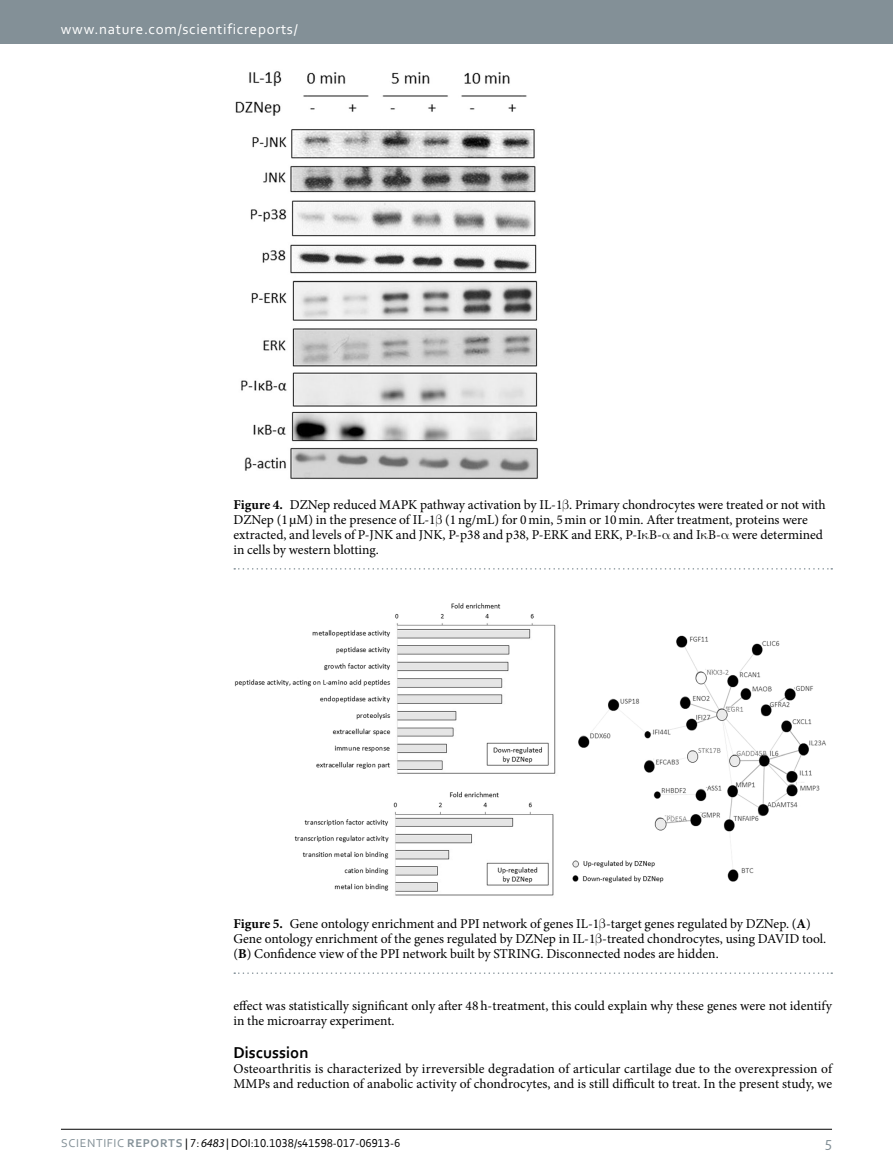
<style>
.page{position:relative;width:893px;height:1174px;background:#fff}
.page>*{position:absolute;margin:0;border:0;box-sizing:border-box;transform-origin:0 0}
.t1{font:700 16.5px "Corbel";color:#000}
.t2{font:15px "Corbel 2";letter-spacing:.045em;color:#fff}
.t3{font:15px "Corbel 2";color:#839097}
.t4{font:13.5px/15px "Minion Pro";color:#000}
.t5{font:12px "Corbel";color:#000}
.s1{font-weight:700}
.s2{font-family:"STIX General"}
.s3{font-family:"Corbel 2";color:#839097}
.s4{font-family:"Corbel Bold 2";color:#839097}
.s5{font-family:"Myriad Pro";font-style:italic}
</style>
<div class="page">
<div style="left:0;top:0;width:893px;height:43px;background:#839097"></div>
<hr style="left:61px;top:1129px;width:771px;height:1px;background:#000">
<img style="left:235px;top:71px;width:303px;height:408px">
<svg style="left:234px;top:568px;width:598px;height:1px"></svg>
<img style="left:234px;top:603px;width:592px;height:293px">
<svg style="left:234px;top:972px;width:598px;height:2px"></svg>
<p class="t2" style="left:61px;top:19px;width:238px">www.nature.com/scientificreports/</p>
<p class="t4" style="left:233px;top:497px;width:594px"><span class="s1">Figure 4.</span> DZNep reduced MAPK pathway activation by IL-1 . Primary chondrocytes were treated or not with DZNep (1 <span class="s2">µ</span>M) in the presence of IL-1 (1ng/mL) for 0min, 5min or 10min. After treatment, proteins were extracted, and levels of P-JNK and JNK, P-p38 and p38, P-ERK and ERK, P-I B- and I B- were determined in cells by western blotting.</p>
<p class="t4" style="left:233px;top:916px;width:594px"><span class="s1">Figure 5.</span> Gene ontology enrichment and PPI network of genes IL-1 -target genes regulated by DZNep. (<span class="s1">A</span>)<br>Gene ontology enrichment of the genes regulated by DZNep in IL-1 -treated chondrocytes, using DAVID tool. (<span class="s1">B</span>) Confidence view of the PPI network built by STRING. Disconnected nodes are hidden.</p>
<p class="t4" style="left:233px;top:998px;width:600px">effect was statistically significant only after 48h-treatment, this could explain why these genes were not identify in the microarray experiment.</p>
<p class="t1" style="left:233px;top:1042px;width:77px">Discussion</p>
<p class="t4" style="left:233px;top:1061px;width:600px">Osteoarthritis is characterized by irreversible degradation of articular cartilage due to the overexpression of<br>MMPs and reduction of anabolic activity of chondrocytes, and is still difficult to treat. In the present study, we</p>
<p class="t5" style="left:61px;top:1135px;width:341px"><span class="s3">SCientifiC</span> <span class="s4">REPORTS</span> | 7: <span class="s5">6483</span> | DOI:10.1038/s41598-017-06913-6</p>
<p class="t3" style="left:825px;top:1132px;width:9px">5</p>
</div>
